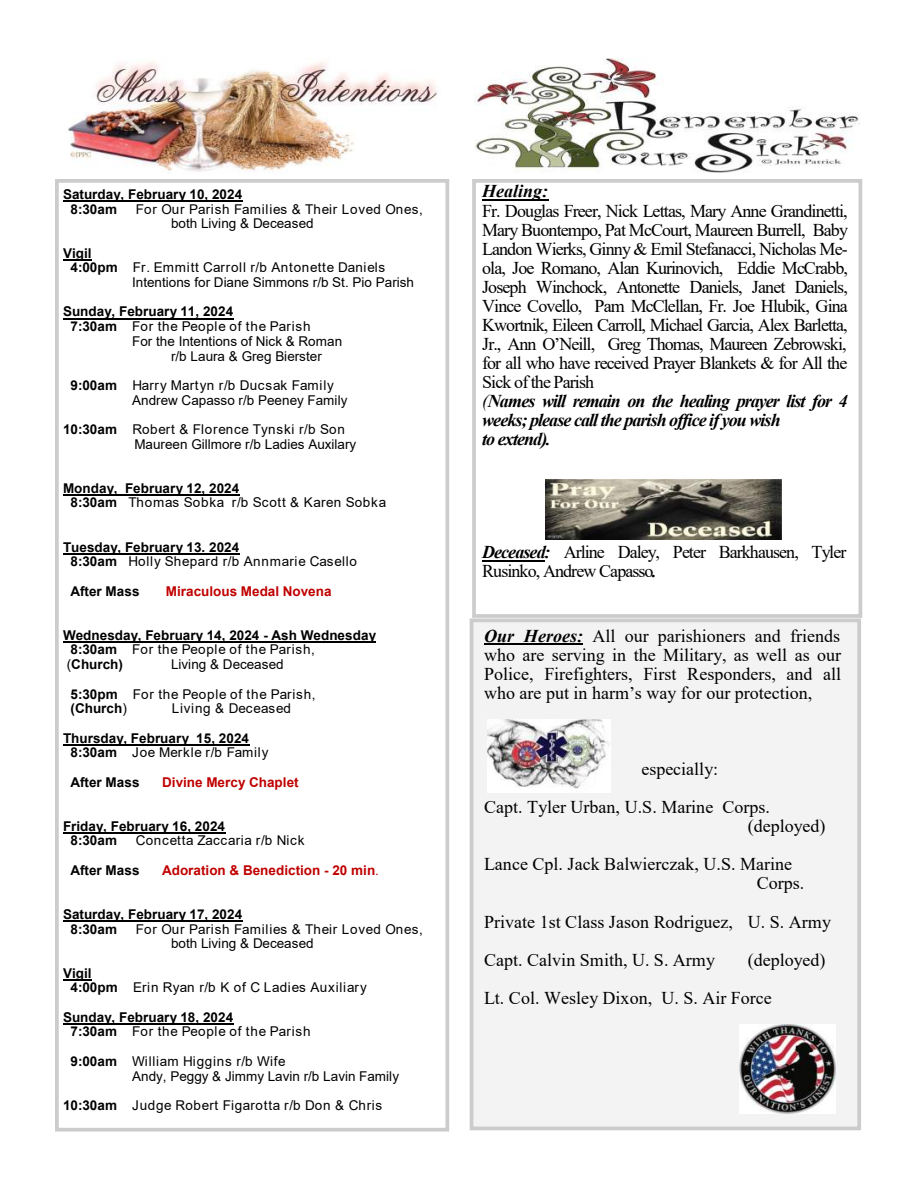
<style>
.page{position:relative;width:918px;height:1188px;background:#fff}
.page>*{position:absolute;margin:0;border:0;box-sizing:border-box;transform-origin:0 0}
.t1{font:18px/19px "Times New Roman";color:#000;text-align:justify}
.t2{font:italic 700 18px/18.9px "Times New Roman";letter-spacing:-.05em;color:#000}
.t3{font:18px/19px "Times New Roman";letter-spacing:-.05em;color:#000}
.t4{font:italic 700 18px "Times New Roman";color:#000}
.t5{font:13.5px "Arial";letter-spacing:.055em;color:#000}
.t6{font:700 13.5px "Arial";letter-spacing:.005em;color:#000}
.t7{font:13.5px "Arial";letter-spacing:.005em;color:#000}
.t8{font:700 13.5px "Arial";color:#c00000}
.t9{font:13.5px "Arial";letter-spacing:.05em;color:#000}
.s1{font-weight:700}
.s2{font-weight:400}
.s3{font-weight:700;font-style:italic}
</style>
<div class="page">
<img style="left:474px;top:58px;width:385px;height:115px">
<div style="left:472px;top:179px;width:390px;height:439px;border:4px solid #ccc"></div>
<hr style="left:482px;top:199px;width:66px;height:2px;background:#000">
<hr style="left:482px;top:560px;width:62px;height:1px;background:#000">
<div style="left:472px;top:620px;width:387px;height:508px;background:#f3f3f3"></div>
<div style="left:470px;top:618px;width:391px;height:512px;border:4px solid #ccc"></div>
<hr style="left:484px;top:644px;width:99px;height:1px;background:#000">
<div style="left:55px;top:179px;width:394px;height:953px;border:4px solid #ccc"></div>
<hr style="left:63px;top:200px;width:179px;height:2px;background:#000">
<svg style="left:63px;top:259px;width:28px;height:1px"></svg>
<hr style="left:63px;top:318px;width:170px;height:1px;background:#000">
<hr style="left:63px;top:494px;width:176px;height:2px;background:#000">
<hr style="left:63px;top:553px;width:177px;height:1px;background:#000">
<hr style="left:63px;top:641px;width:313px;height:1px;background:#000">
<hr style="left:63px;top:744px;width:186px;height:1px;background:#000">
<hr style="left:63px;top:832px;width:162px;height:2px;background:#000">
<hr style="left:63px;top:920px;width:179px;height:2px;background:#000">
<svg style="left:63px;top:979px;width:28px;height:1px"></svg>
<hr style="left:63px;top:1023px;width:170px;height:2px;background:#000">
<img style="left:739px;top:1024px;width:97px;height:90px">
<img style="left:488px;top:719px;width:122px;height:73px">
<img style="left:68px;top:61px;width:369px;height:111px">
<img style="left:546px;top:479px;width:236px;height:60px">
<p class="t6" style="left:63px;top:187px;width:181px">Saturday, February 10, 2024</p>
<p class="t6" style="left:71px;top:201px;width:48px">8:30am</p>
<p class="t5" style="left:136px;top:201px;width:289px">For Our Parish Families &amp; Their Loved Ones,</p>
<p class="t7" style="left:171px;top:216px;width:144px">both Living &amp; Deceased</p>
<p class="t6" style="left:63px;top:245px;width:30px">Vigil</p>
<p class="t5" style="left:71px;top:260px;width:316px"><span class="s1">4:00pm</span> Fr. Emmitt Carroll r/b Antonette Daniels</p>
<p class="t7" style="left:132px;top:275px;width:283px">Intentions for Diane Simmons r/b St. Pio Parish</p>
<p class="t6" style="left:63px;top:304px;width:172px">Sunday, February 11, 2024</p>
<p class="t5" style="left:71px;top:319px;width:242px"><span class="s1">7:30am</span> For the People of the Parish</p>
<p class="t7" style="left:132px;top:334px;width:212px">For the Intentions of Nick &amp; Roman</p>
<p class="t7" style="left:171px;top:348px;width:152px">r/b Laura &amp; Greg Bierster</p>
<p class="t5" style="left:71px;top:378px;width:265px"><span class="s1">9:00am</span> Harry Martyn r/b Ducsak Family</p>
<p class="t7" style="left:132px;top:392px;width:217px">Andrew Capasso r/b Peeney Family</p>
<p class="t5" style="left:63px;top:422px;width:283px"><span class="s1">10:30am</span> Robert &amp; Florence Tynski r/b Son</p>
<p class="t7" style="left:134px;top:436px;width:223px">Maureen Gillmore r/b Ladies Auxilary</p>
<p class="t6" style="left:63px;top:481px;width:178px">Monday, February 12, 2024</p>
<p class="t5" style="left:71px;top:495px;width:317px"><span class="s1">8:30am</span> Thomas Sobka r/b Scott &amp; Karen Sobka</p>
<p class="t6" style="left:63px;top:539px;width:178px">Tuesday, February 13. 2024</p>
<p class="t5" style="left:71px;top:554px;width:288px"><span class="s1">8:30am</span> Holly Shepard r/b Annmarie Casello</p>
<p class="t6" style="left:71px;top:583px;width:71px">After Mass</p>
<p class="t8" style="left:166px;top:583px;width:167px">Miraculous Medal Novena</p>
<p class="t6" style="left:63px;top:627px;width:315px">Wednesday, February 14, 2024 - Ash Wednesday</p>
<p class="t5" style="left:71px;top:642px;width:246px"><span class="s1">8:30am</span> For the People of the Parish,</p>
<p class="t6" style="left:67px;top:657px;width:58px"><span class="s2">(</span>Church)</p>
<p class="t7" style="left:171px;top:657px;width:114px">Living &amp; Deceased</p>
<p class="t5" style="left:71px;top:686px;width:247px"><span class="s1">5:30pm</span> For the People of the Parish,</p>
<p class="t6" style="left:71px;top:701px;width:58px">(Church<span class="s2">)</span></p>
<p class="t9" style="left:172px;top:701px;width:121px">Living &amp; Deceased</p>
<p class="t6" style="left:63px;top:730px;width:187px">Thursday, February 15, 2024</p>
<p class="t5" style="left:71px;top:745px;width:200px"><span class="s1">8:30am</span> Joe Merkle r/b Family</p>
<p class="t6" style="left:71px;top:774px;width:71px">After Mass</p>
<p class="t8" style="left:162px;top:774px;width:138px">Divine Mercy Chaplet</p>
<p class="t6" style="left:63px;top:819px;width:164px">Friday, February 16, 2024</p>
<p class="t6" style="left:71px;top:833px;width:48px">8:30am</p>
<p class="t5" style="left:136px;top:833px;width:170px">Concetta Zaccaria r/b Nick</p>
<p class="t6" style="left:71px;top:863px;width:71px">After Mass</p>
<p class="t8" style="left:162px;top:863px;width:218px">Adoration &amp; Benediction - 20 min<span class="s2">.</span></p>
<p class="t6" style="left:63px;top:907px;width:181px">Saturday, February 17, 2024</p>
<p class="t6" style="left:71px;top:921px;width:48px">8:30am</p>
<p class="t5" style="left:136px;top:921px;width:289px">For Our Parish Families &amp; Their Loved Ones,</p>
<p class="t7" style="left:171px;top:936px;width:144px">both Living &amp; Deceased</p>
<p class="t6" style="left:63px;top:966px;width:30px">Vigil</p>
<p class="t5" style="left:71px;top:980px;width:298px"><span class="s1">4:00pm</span> Erin Ryan r/b K of C Ladies Auxiliary</p>
<p class="t6" style="left:63px;top:1010px;width:172px">Sunday, February 18, 2024</p>
<p class="t5" style="left:71px;top:1024px;width:242px"><span class="s1">7:30am</span> For the People of the Parish</p>
<p class="t5" style="left:71px;top:1054px;width:217px"><span class="s1">9:00am</span> William Higgins r/b Wife</p>
<p class="t7" style="left:132px;top:1068px;width:268px">Andy, Peggy &amp; Jimmy Lavin r/b Lavin Family</p>
<p class="t5" style="left:63px;top:1098px;width:321px"><span class="s1">10:30am</span> Judge Robert Figarotta r/b Don &amp; Chris</p>
<p class="t4" style="left:482px;top:181px;width:68px">Healing:</p>
<p class="t1" style="left:482px;top:201px;width:367px">Fr. Douglas Freer, Nick Lettas, Mary Anne Grandinetti, Mary Buontempo, Pat McCourt, Maureen Burrell, Baby Landon Wierks, Ginny &amp; Emil Stefanacci, Nicholas Me&shy;ola, Joe Romano, Alan Kurinovich, Eddie McCrabb, Joseph Winchock, Antonette Daniels, Janet Daniels, Vince Covello, Pam McClellan, Fr. Joe Hlubik, Gina Kwortnik, Eileen Carroll, Michael Garcia, Alex Barletta, Jr., Ann O’Neill, Greg Thomas, Maureen Zebrowski, for all who have received Prayer Blankets &amp; for All the Sick of the Parish</p>
<p class="t2" style="left:482px;top:392px;width:367px"><span class="s2">(</span>Names will remain on the healing prayer list for 4 weeks; please call the parish office if you wish</p>
<p class="t2" style="left:482px;top:429px;width:70px">to extend).</p>
<p class="t3" style="left:482px;top:542px;width:366px"><span class="s3">Deceased:</span> Arline Daley, Peter Barkhausen, Tyler<br>Rusinko, Andrew Capasso<span class="s3">.</span></p>
<p class="t1" style="left:484px;top:626px;width:359px"><span class="s3">Our Heroes:</span> All our parishioners and friends who are serving in the Military, as well as our Police, Firefighters, First Responders, and all who are put in harm’s way for our protection,</p>
<p class="t1" style="left:641px;top:759px;width:78px">especially:</p>
<p class="t1" style="left:748px;top:798px;width:79px;text-indent:-264px">Capt. Tyler Urban, U.S. Marine Corps. (deployed)</p>
<p class="t1" style="left:757px;top:855px;width:49px;text-indent:-273px">Lance Cpl. Jack Balwierczak, U.S. Marine<br>Corps.</p>
<p class="t1" style="left:484px;top:912px;width:348px">Private 1st Class Jason Rodriguez, U. S. Army</p>
<p class="t1" style="left:484px;top:950px;width:232px">Capt. Calvin Smith, U. S. Army</p>
<p class="t1" style="left:748px;top:950px;width:79px">(deployed)</p>
<p class="t1" style="left:484px;top:988px;width:289px">Lt. Col. Wesley Dixon, U. S. Air Force</p>
</div>
